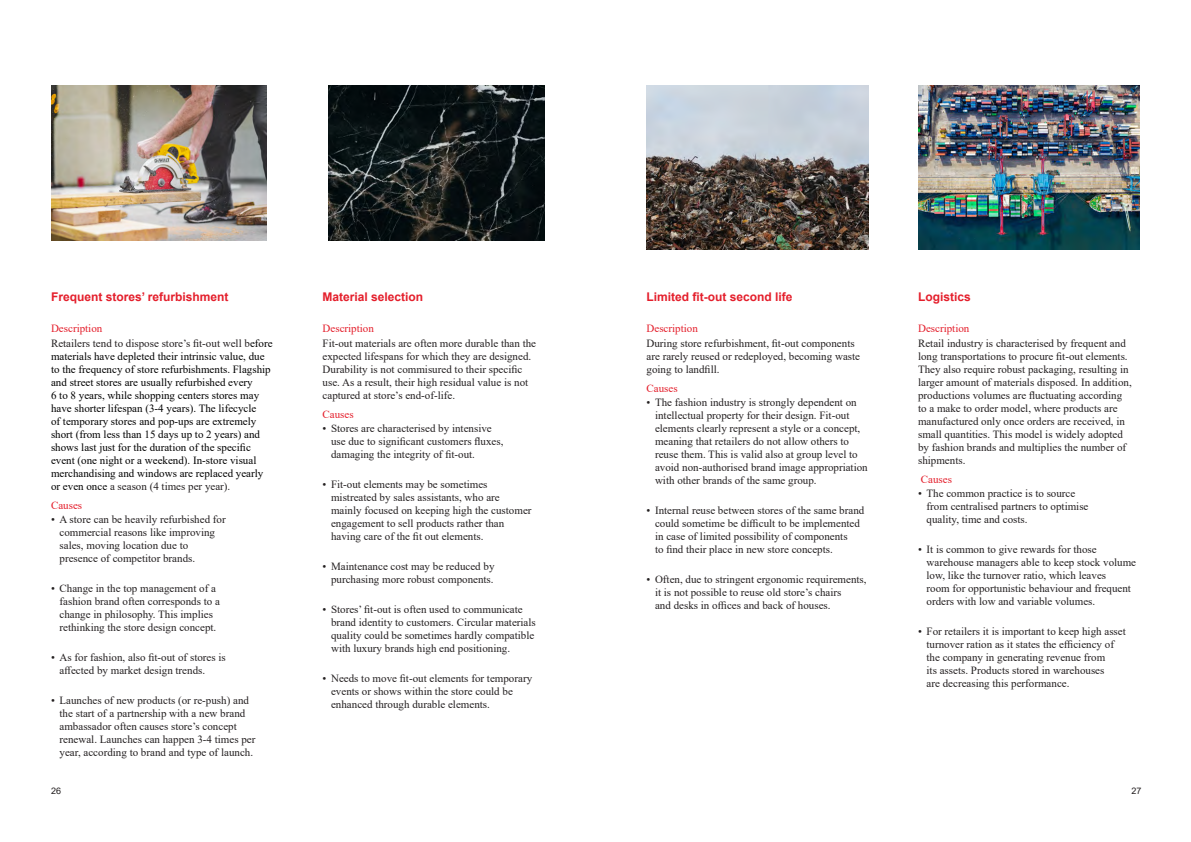
<style>
.page{position:relative;width:1191px;height:842px;background:#fff}
.page>*{position:absolute;margin:0;border:0;box-sizing:border-box;transform-origin:0 0}
.Heading_1{font:700 12px "Arial";color:#e41e2b}
.Body_copy{font:11px/13px "Times New Roman";color:#231f20}
.Body_copy-2{font:11px/13px "Times New Roman";color:#000}
.Heading_2{font:11px "Times New Roman";color:#e41e2b}
.t1{font:9px "Arial";color:#231f20}
.s1{color:#231f20}
</style>
<div class="page">
<img style="left:329px;top:85px;width:215px;height:155px">
<img style="left:51px;top:85px;width:215px;height:155px">
<img style="left:646px;top:85px;width:222px;height:164px">
<img style="left:918px;top:85px;width:222px;height:164px">
<p class="Heading_1" style="left:51px;top:288px;width:179px">Frequent stores’ refurbishment</p>
<p class="Heading_2" style="left:51px;top:321px;width:53px">Description</p>
<p class="Body_copy-2" style="left:51px;top:336px;width:223px"><span class="s1">Retailers tend to dispose store’s fit-out well b</span>efore materials have depleted their intrinsic value, due to the frequency of store refurbishments. Flagship and street stores are usually refurbished every<br>6 to 8 years, while shopping centers stores may have shorter lifespan (3-4 years). The lifecycle<br>of temporary stores and pop-ups are extremely short (from less than 15 days up to 2 years) and shows last just for the duration of the specific event (one night or a weekend). In-store visual merchandising and windows are replaced yearly or even once <span class="s1">a season (4 times per year).</span></p>
<p class="Heading_2" style="left:51px;top:497px;width:33px">Causes</p>
<p class="Body_copy" style="left:60px;top:512px;width:168px;text-indent:-9px">• A store can be heavily refurbished for commercial reasons like improving sales, moving location due to presence of competitor brands.</p>
<p class="Body_copy" style="left:60px;top:581px;width:162px;text-indent:-9px">• Change in the top management of a fashion brand often corresponds to a change in philosophy. This implies rethinking the store design concept.</p>
<p class="Body_copy" style="left:60px;top:650px;width:168px;text-indent:-9px">• As for fashion, also fit-out of stores is affected by market design trends.</p>
<p class="Body_copy" style="left:60px;top:693px;width:197px;text-indent:-9px">• Launches of new products (or re-push) and the start of a partnership with a new brand ambassador often causes store’s concept renewal. Launches can happen 3-4 times per year, according to brand and type of launch.</p>
<p class="Heading_1" style="left:322px;top:288px;width:102px">Material selection</p>
<p class="Heading_2" style="left:322px;top:321px;width:53px">Description</p>
<p class="Body_copy" style="left:322px;top:336px;width:215px">Fit-out materials are often more durable than the expected lifespans for which they are designed.<br>Durability is not commisured to their specific use. As a result, their high residual value is not captured at store’s end-of-life.</p>
<p class="Heading_2" style="left:322px;top:406px;width:33px">Causes</p>
<p class="Body_copy" style="left:331px;top:421px;width:174px;text-indent:-9px">• Stores are characterised by intensive use due to significant customers fluxes, damaging the integrity of fit-out.</p>
<p class="Body_copy" style="left:331px;top:477px;width:202px;text-indent:-9px">• Fit-out elements may be sometimes mistreated by sales assistants, who are mainly focused on keeping high the customer engagement to sell products rather than having care of the fit out elements.</p>
<p class="Body_copy" style="left:322px;top:559px;width:173px;text-align:right">• Maintenance cost may be reduced by purchasing more robust components.</p>
<p class="Body_copy" style="left:331px;top:602px;width:206px;text-indent:-9px">• Stores’ fit-out is often used to communicate brand identity to customers. Circular materials quality could be sometimes hardly compatible with luxury brands high end positioning.</p>
<p class="Body_copy" style="left:331px;top:671px;width:203px;text-indent:-9px">• Needs to move fit-out elements for temporary events or shows within the store could be enhanced through durable elements.</p>
<p class="Heading_1" style="left:646px;top:288px;width:148px">Limited fit-out second life</p>
<p class="Heading_2" style="left:646px;top:321px;width:53px">Description</p>
<p class="Body_copy" style="left:646px;top:336px;width:215px">During store refurbishment, fit-out components are rarely reused or redeployed, becoming waste going to landfill.</p>
<p class="Heading_2" style="left:646px;top:380px;width:33px">Causes</p>
<p class="Body_copy" style="left:655px;top:395px;width:214px;text-indent:-9px">• The fashion industry is strongly dependent on intellectual property for their design. Fit-out elements clearly represent a style or a concept, meaning that retailers do not allow others to reuse them. This is valid also at group level to avoid non-authorised brand image appropriation with other brands of the same group.</p>
<p class="Body_copy" style="left:655px;top:503px;width:211px;text-indent:-9px">• Internal reuse between stores of the same brand could sometime be difficult to be implemented in case of limited possibility of components<br>to find their place in new store concepts.</p>
<p class="Body_copy" style="left:655px;top:572px;width:213px;text-indent:-9px">• Often, due to stringent ergonomic requirements, it is not possible to reuse old store’s chairs<br>and desks in offices and back of houses.</p>
<p class="Heading_1" style="left:918px;top:288px;width:54px">Logistics</p>
<p class="Heading_2" style="left:918px;top:321px;width:53px">Description</p>
<p class="Body_copy" style="left:918px;top:336px;width:215px">Retail industry is characterised by frequent and long transportations to procure fit-out elements.<br>They also require robust packaging, resulting in larger amount of materials disposed. In addition, productions volumes are fluctuating according to a make to order model, where products are manufactured only once orders are received, in small quantities. This model is widely adopted by fashion brands and multiplies the number of shipments.</p>
<p class="Heading_2" style="left:920px;top:471px;width:33px">Causes</p>
<p class="Body_copy" style="left:926px;top:486px;width:163px;text-indent:-9px">• The common practice is to source from centralised partners to optimise quality, time and costs.</p>
<p class="Body_copy" style="left:926px;top:542px;width:211px;text-indent:-9px">• It is common to give rewards for those warehouse managers able to keep stock volume low, like the turnover ratio, which leaves<br>room for opportunistic behaviour and frequent orders with low and variable volumes.</p>
<p class="Body_copy" style="left:926px;top:624px;width:201px;text-indent:-9px">• For retailers it is important to keep high asset turnover ration as it states the efficiency of the company in generating revenue from<br>its assets. Products stored in warehouses<br>are decreasing this performance.</p>
<p class="t1" style="left:51px;top:784px;width:12px">26</p>
<p class="t1" style="left:1131px;top:784px;width:12px">27</p>
</div>
